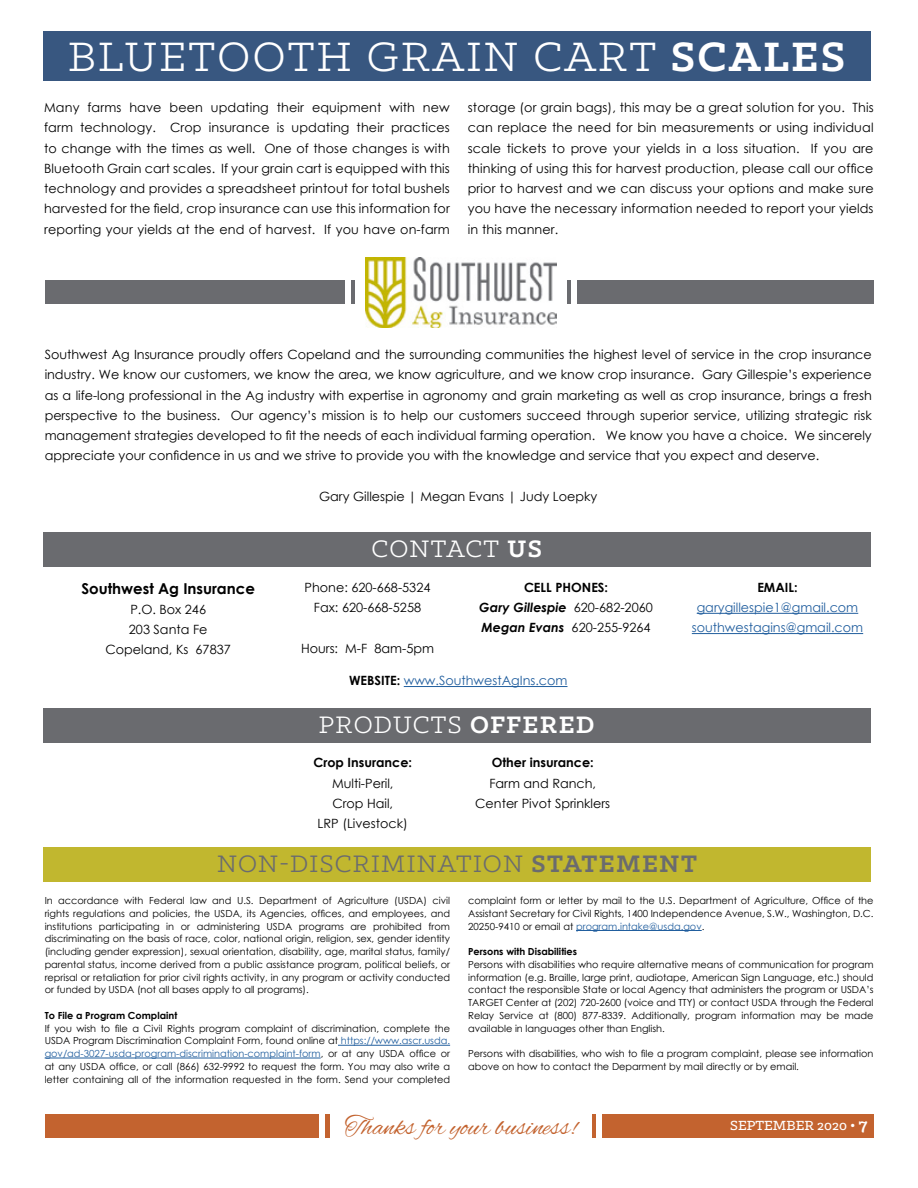
<style>
.page{position:relative;width:918px;height:1188px;background:#fff}
.page>*{position:absolute;margin:0;border:0;box-sizing:border-box;transform-origin:0 0}
.t1{font:46.5px "Klinic Slab";letter-spacing:.05em;color:#fff}
.t2{font:27px "Klinic Slab";letter-spacing:.05em;color:#6a6b6f}
.t3{font:27px "Klinic Slab";letter-spacing:.045em;color:#fff}
.t4{font:27px "Alex Brush";color:#c3632f}
.t5{font:700 15px "Century Gothic";color:#000}
.t6{font:500 15px "Klinic Slab";color:#fff}
.t7{font:12.75px/20.2px "Century Gothic";color:#000;text-align:center}
.t8{font:12.75px/20.2px "Century Gothic";color:#215e9e;text-align:center}
.t9{font:700 12.75px "Century Gothic";color:#000}
.t10{font:9.75px/12.8px "Century Gothic";color:#000;text-align:justify}
.t11{font:700 9.75px "Century Gothic";color:#000}
.s1{font-weight:700}
.s2{font-weight:700;font-style:italic}
.s3{font-weight:700;color:#000}
.s4{color:#215e9e}
.s5{font-weight:700;font-size:18px}
</style>
<div class="page">
<hr style="left:338px;top:1045px;width:112px;height:1px;background:#215e9e">
<hr style="left:45px;top:1058px;width:276px;height:1px;background:#215e9e">
<hr style="left:576px;top:930px;width:126px;height:1px;background:#215e9e">
<hr style="left:404px;top:686px;width:163px;height:1px;background:#215e9e">
<hr style="left:697px;top:613px;width:161px;height:1px;background:#215e9e">
<hr style="left:692px;top:633px;width:171px;height:1px;background:#215e9e">
<div style="left:45px;top:1114px;width:829px;height:24px;background:#c3632f"></div>
<div style="left:330px;top:1098px;width:262px;height:58px;background:#fff"></div>
<div style="left:597px;top:1084px;width:5px;height:84px;background:#fff"></div>
<div style="left:319px;top:1084px;width:6px;height:84px;background:#fff"></div>
<div style="left:43px;top:31px;width:828px;height:50px;background:#385780"></div>
<div style="left:43px;top:532px;width:828px;height:35px;background:#6a6b6f"></div>
<div style="left:43px;top:708px;width:828px;height:35px;background:#6a6b6f"></div>
<div style="left:43px;top:847px;width:828px;height:35px;background:#c1b72f"></div>
<div style="left:45px;top:280px;width:829px;height:24px;background:#6a6b6f"></div>
<div style="left:355px;top:250px;width:212px;height:84px;background:#fff"></div>
<div style="left:571px;top:250px;width:6px;height:84px;background:#fff"></div>
<img style="left:365px;top:257px;width:192px;height:70px">
<div style="left:345px;top:250px;width:5px;height:84px;background:#fff"></div>
<h1 class="t1" style="left:68px;top:27px;width:779px">BLUETOOTH GRAIN CART <span class="s1">SCALES</span></h1>
<p class="t7" style="left:44px;top:97px;width:407px;text-align:justify">Many farms have been updating their equipment with new farm technology. Crop insurance is updating their practices to change with the times as well. One of those changes is with Bluetooth Grain cart scales. If your grain cart is equipped with this technology and provides a spreadsheet printout for total bushels harvested for the field, crop insurance can use this information for reporting your yields at the end of harvest. If you have on-farm</p>
<p class="t7" style="left:468px;top:97px;width:407px;text-align:justify">storage (or grain bags), this may be a great solution for you. This can replace the need for bin measurements or using individual scale tickets to prove your yields in a loss situation. If you are thinking of using this for harvest production, please call our office prior to harvest and we can discuss your options and make sure you have the necessary information needed to report your yields in this manner.</p>
<p class="t7" style="left:45px;top:344px;width:829px;text-align:justify">Southwest Ag Insurance proudly offers Copeland and the surrounding communities the highest level of service in the crop insurance industry. We know our customers, we know the area, we know agriculture, and we know crop insurance. Gary Gillespie’s experience as a life-long professional in the Ag industry with expertise in agronomy and grain marketing as well as crop insurance, brings a fresh perspective to the business. Our agency’s mission is to help our customers succeed through superior service, utilizing strategic risk management strategies developed to fit the needs of each individual farming operation. We know you have a choice. We sincerely appreciate your confidence in us and we strive to provide you with the knowledge and service that you expect and deserve.</p>
<h3 class="t7" style="left:319px;top:486px;width:280px">Gary Gillespie | Megan Evans | Judy Loepky</h3>
<h3 class="t5" style="left:81px;top:577px;width:175px">Southwest Ag Insurance</h3>
<h3 class="t7" style="left:105px;top:599px;width:127px">P.O. Box 246<br>203 Santa Fe<br>Copeland, Ks 67837</h3>
<h2 class="t3" style="left:372px;top:531px;width:172px">CONTACT <span class="s1">US</span></h2>
<h3 class="t7" style="left:305px;top:577px;width:127px">Phone: 620-668-5324<br>Fax: 620-668-5258</h3>
<h3 class="t7" style="left:301px;top:638px;width:135px">Hours: M-F 8am-5pm</h3>
<h3 class="t7" style="left:479px;top:577px;width:175px"><span class="s1">CELL PHONES:<br></span><span class="s2">Gary Gillespie</span> 620-682-2060<br><span class="s2">Megan Evans</span> 620-255-9264</h3>
<h3 class="t8" style="left:349px;top:670px;width:220px"><span class="s3">WEBSITE:</span> www.SouthwestAgIns.com</h3>
<h2 class="t3" style="left:319px;top:707px;width:277px">PRODUCTS <span class="s1">OFFERED</span></h2>
<h3 class="t9" style="left:313px;top:753px;width:100px">Crop Insurance:</h3>
<h3 class="t7" style="left:318px;top:773px;width:92px">Multi-Peril,<br>Crop Hail,<br>LRP (Livestock)</h3>
<h3 class="t9" style="left:492px;top:753px;width:103px">Other insurance:</h3>
<h3 class="t7" style="left:475px;top:773px;width:137px">Farm and Ranch,<br>Center Pivot Sprinklers</h3>
<h3 class="t9" style="left:757px;top:578px;width:42px">EMAIL:</h3>
<h3 class="t8" style="left:692px;top:597px;width:173px">garygillespie1@gmail.com southwestagins@gmail.com</h3>
<h2 class="t2" style="left:217px;top:846px;width:481px">NON-DISCRIMINATION <span class="s1">STATEMENT</span></h2>
<p class="t10" style="left:45px;top:894px;width:407px">In accordance with Federal law and U.S. Department of Agriculture (USDA) civil rights regulations and policies, the USDA, its Agencies, offices, and employees, and institutions participating in or administering USDA programs are prohibited from discriminating on the basis of race, color, national origin, religion, sex, gender identity (including gender expression), sexual orientation, disability, age, marital status, family/ parental status, income derived from a public assistance program, political beliefs, or reprisal or retaliation for prior civil rights activity, in any program or activity conducted or funded by USDA (not all bases apply to all programs).</p>
<p class="t11" style="left:45px;top:1008px;width:134px">To File a Program Complaint</p>
<p class="t10" style="left:45px;top:1022px;width:407px">If you wish to file a Civil Rights program complaint of discrimination, complete the USDA Program Discrimination Complaint Form, found online at <span class="s4">https://www.ascr.usda. gov/ad-3027-usda-program-discrimination-complaint-form</span>, or at any USDA office or at any USDA office, or call (866) 632-9992 to request the form. You may also write a letter containing all of the information requested in the form. Send your completed</p>
<p class="t10" style="left:468px;top:894px;width:407px">complaint form or letter by mail to the U.S. Department of Agriculture, Office of the Assistant Secretary for Civil Rights, 1400 Independence Avenue, S.W., Washington, D.C.<br>20250-9410 or email at <span class="s4">program.intake@usda.gov</span>.</p>
<p class="t11" style="left:468px;top:944px;width:111px">Persons with Disabilities</p>
<p class="t10" style="left:468px;top:958px;width:407px">Persons with disabilities who require alternative means of communication for program information (e.g. Braille, large print, audiotape, American Sign Language, etc.) should contact the responsible State or local Agency that administers the program or USDA’s TARGET Center at (202) 720-2600 (voice and TTY) or contact USDA through the Federal Relay Service at (800) 877-8339. Additionally, program information may be made available in languages other than English.</p>
<p class="t10" style="left:468px;top:1047px;width:407px">Persons with disabilities, who wish to file a program complaint, please see information above on how to contact the Deparment by mail directly or by email.</p>
<h2 class="t4" style="left:345px;top:1112px;width:234px">Thanks for your business!</h2>
<h3 class="t6" style="left:730px;top:1115px;width:139px">SEPTEMBER 2020 • <span class="s5">7</span></h3>
</div>
